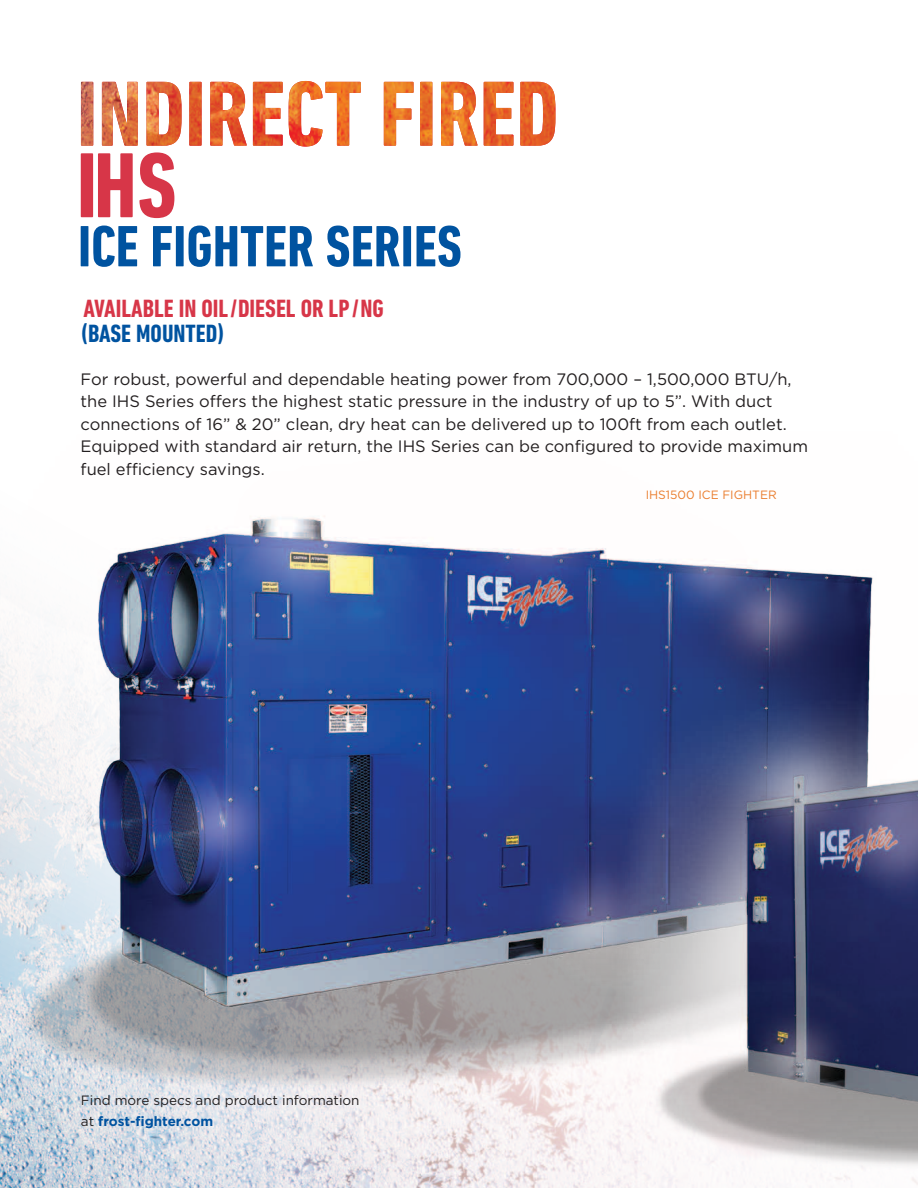
<style>
.page{position:relative;width:918px;height:1188px;background:#fff}
.page>*{position:absolute;margin:0;border:0;box-sizing:border-box;transform-origin:0 0}
.t1{font:700 condensed 94.05px "DIN Next LT Pro";color:#d73648}
.t2{font:700 condensed 59.25px "DIN Next LT Pro";color:#0053a0}
.t3{font:700 condensed 25.5px "DIN Next LT Pro";color:#d73648}
.t4{font:700 condensed 25.5px "DIN Next LT Pro";color:#0053a0}
.t5{font:16.5px/22.5px "Gotham";color:#231f20}
.t6{font:13.5px/21px "Gotham";color:#231f20}
.t7{font:12px "Gotham";color:#ea7d2d}
.s1{font-weight:700;color:#0053a0}
</style>
<div class="page">
<img style="left:0;top:516px;width:873px;height:668px">
<img style="left:588px;top:694px;width:330px;height:494px">
<img style="left:81px;top:81px;width:172px;height:65px">
<img style="left:253px;top:81px;width:302px;height:66px">
<h1 class="t1" style="left:76px;top:132px;width:102px">IHS</h1>
<h2 class="t2" style="left:78px;top:213px;width:386px">ICE FIGHTER SERIES</h2>
<h3 class="t3" style="left:83px;top:294px;width:302px">AVAILABLE IN OIL/DIESEL OR LP/NG</h3>
<h3 class="t4" style="left:81px;top:319px;width:145px">(BASE MOUNTED)</h3>
<p class="t5" style="left:81px;top:367px;width:729px">For robust, powerful and dependable heating power from 700,000 – 1,500,000 BTU/h, the IHS Series offers the highest static pressure in the industry of up to 5”. With duct connections of 16” &amp; 20” clean, dry heat can be delivered up to 100ft from each outlet.<br>Equipped with standard air return, the IHS Series can be configured to provide maximum fuel efficiency savings.</p>
<p class="t6" style="left:81px;top:1090px;width:280px">Find more specs and product information at <span class="s1">frost-fighter.com</span></p>
<p class="t7" style="left:646px;top:487px;width:133px">IHS1500 ICE FIGHTER</p>
</div>
